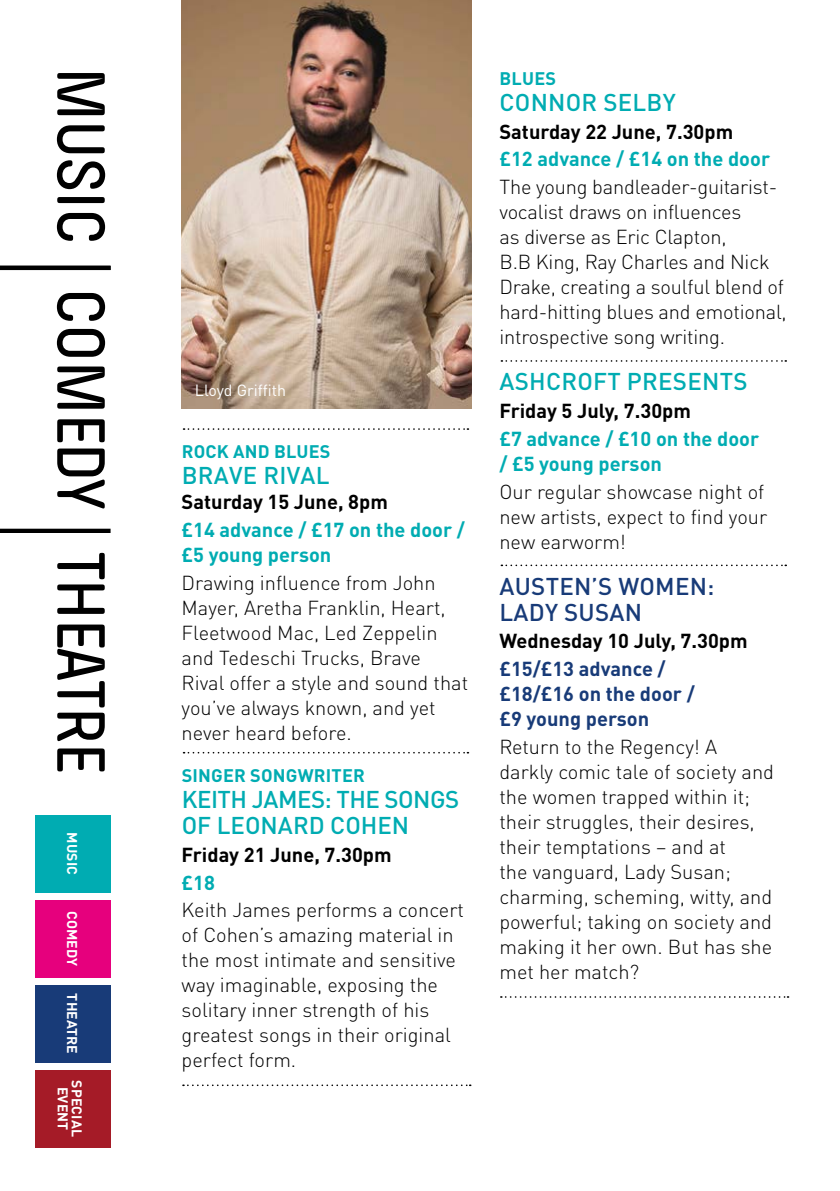
<style>
.page{position:relative;width:840px;height:1191px;background:#fff}
.page>*{position:absolute;margin:0;border:0;box-sizing:border-box;transform-origin:0 0}
.t1{font:500 71px "Pilcrow Soft";letter-spacing:-.03em;color:#000}
.t2{font:500 24px "DIN Pro";letter-spacing:.01em;color:#00acb2}
.t3{font:500 24px/26px "DIN Pro";letter-spacing:-.02em;color:#00acb2}
.t4{font:500 24px/26px "DIN Pro";letter-spacing:.01em;color:#183b78}
.t5{font:300 20px/25px "DIN Pro";color:#000}
.t6{font:700 20px/25px "DIN Pro";color:#00acb2}
.t7{font:700 20px "DIN Pro";color:#000}
.t8{font:700 20px/25px "DIN Pro";color:#183b78}
.t9{font:700 18px "DIN Pro";letter-spacing:.01em;color:#00acb2}
.t10{font:16px "DIN Pro";color:#fff}
.t11{font:700 14px/14px "DIN Pro";letter-spacing:.01em;color:#fff;text-align:center}
</style>
<div class="page">
<svg style="left:501px;top:360px;width:284px;height:2px"></svg>
<svg style="left:501px;top:564px;width:284px;height:2px"></svg>
<svg style="left:500px;top:996px;width:288px;height:1px"></svg>
<svg style="left:183px;top:428px;width:285px;height:2px"></svg>
<svg style="left:183px;top:752px;width:285px;height:1px"></svg>
<svg style="left:183px;top:1084px;width:287px;height:2px"></svg>
<img style="left:181px;top:0;width:290px;height:409px">
<div style="left:35px;top:814px;width:75px;height:78px;background:#00acb2"></div>
<div style="left:35px;top:899px;width:75px;height:78px;background:#e6007d"></div>
<div style="left:35px;top:984px;width:75px;height:78px;background:#183b78"></div>
<div style="left:35px;top:1069px;width:75px;height:78px;background:#a51b27"></div>
<hr style="left:0;top:266px;width:110px;height:4px;background:#000">
<div style="left:0;top:528px;width:110px;height:5px;background:#000"></div>
<h1 class="t1" style="left:116px;top:67px;width:710px;rotate:90deg">MUSIC COMEDY THEATRE</h1>
<p class="t11" style="left:81px;top:832px;width:44px;rotate:90deg">MUSIC</p>
<p class="t11" style="left:81px;top:911px;width:57px;rotate:90deg">COMEDY</p>
<p class="t11" style="left:81px;top:993px;width:62px;rotate:90deg">THEATRE</p>
<p class="t11" style="left:85px;top:1080px;width:58px;rotate:90deg">SPECIAL<br>EVENT</p>
<p class="t10" style="left:195px;top:379px;width:93px">Lloyd Griffith</p>
<p class="t9" style="left:182px;top:437px;width:150px">ROCK AND BLUES</p>
<p class="t2" style="left:182px;top:456px;width:149px">BRAVE RIVAL</p>
<p class="t7" style="left:181px;top:485px;width:208px">Saturday 15 June, 8pm</p>
<p class="t6" style="left:181px;top:515px;width:285px">£14 advance / £17 on the door / £5 young person</p>
<p class="t5" style="left:181px;top:568px;width:288px">Drawing influence from John<br>Mayer, Aretha Franklin, Heart,<br>Fleetwood Mac, Led Zeppelin and Tedeschi Trucks, Brave<br>Rival offer a style and sound that you’ve always known, and yet never heard before.</p>
<p class="t9" style="left:182px;top:760px;width:185px">SINGER SONGWRITER</p>
<p class="t3" style="left:182px;top:783px;width:279px">KEITH JAMES: THE SONGS<br>OF LEONARD COHEN</p>
<p class="t7" style="left:181px;top:838px;width:211px">Friday 21 June, 7.30pm</p>
<p class="t6" style="left:181px;top:867px;width:35px">£18</p>
<p class="t5" style="left:181px;top:896px;width:284px">Keith James performs a concert of Cohen’s amazing material in the most intimate and sensitive way imaginable, exposing the solitary inner strength of his greatest songs in their original perfect form.</p>
<p class="t9" style="left:499px;top:63px;width:58px">BLUES</p>
<p class="t2" style="left:499px;top:82px;width:177px">CONNOR SELBY</p>
<p class="t7" style="left:499px;top:115px;width:235px">Saturday 22 June, 7.30pm</p>
<p class="t6" style="left:499px;top:144px;width:272px">£12 advance / £14 on the door</p>
<p class="t5" style="left:499px;top:173px;width:288px">The young bandleader-guitarist&shy;vocalist draws on influences<br>as diverse as Eric Clapton,<br>B.B King, Ray Charles and Nick<br>Drake, creating a soulful blend of hard-hitting blues and emotional, introspective song writing.</p>
<p class="t2" style="left:499px;top:362px;width:249px">ASHCROFT PRESENTS</p>
<p class="t7" style="left:499px;top:394px;width:193px">Friday 5 July, 7.30pm</p>
<p class="t6" style="left:499px;top:424px;width:261px">£7 advance / £10 on the door / £5 young person</p>
<p class="t5" style="left:499px;top:477px;width:269px">Our regular showcase night of new artists, expect to find your new earworm!</p>
<p class="t4" style="left:499px;top:570px;width:216px">AUSTEN’S WOMEN:<br>LADY SUSAN</p>
<p class="t7" style="left:499px;top:624px;width:249px">Wednesday 10 July, 7.30pm</p>
<p class="t8" style="left:499px;top:654px;width:197px">£15/£13 advance / £18/£16 on the door / £9 young person</p>
<p class="t5" style="left:499px;top:732px;width:276px">Return to the Regency! A darkly comic tale of society and the women trapped within it; their struggles, their desires, their temptations – and at<br>the vanguard, Lady Susan; charming, scheming, witty, and powerful; taking on society and making it her own. But has she met her match?</p>
</div>
